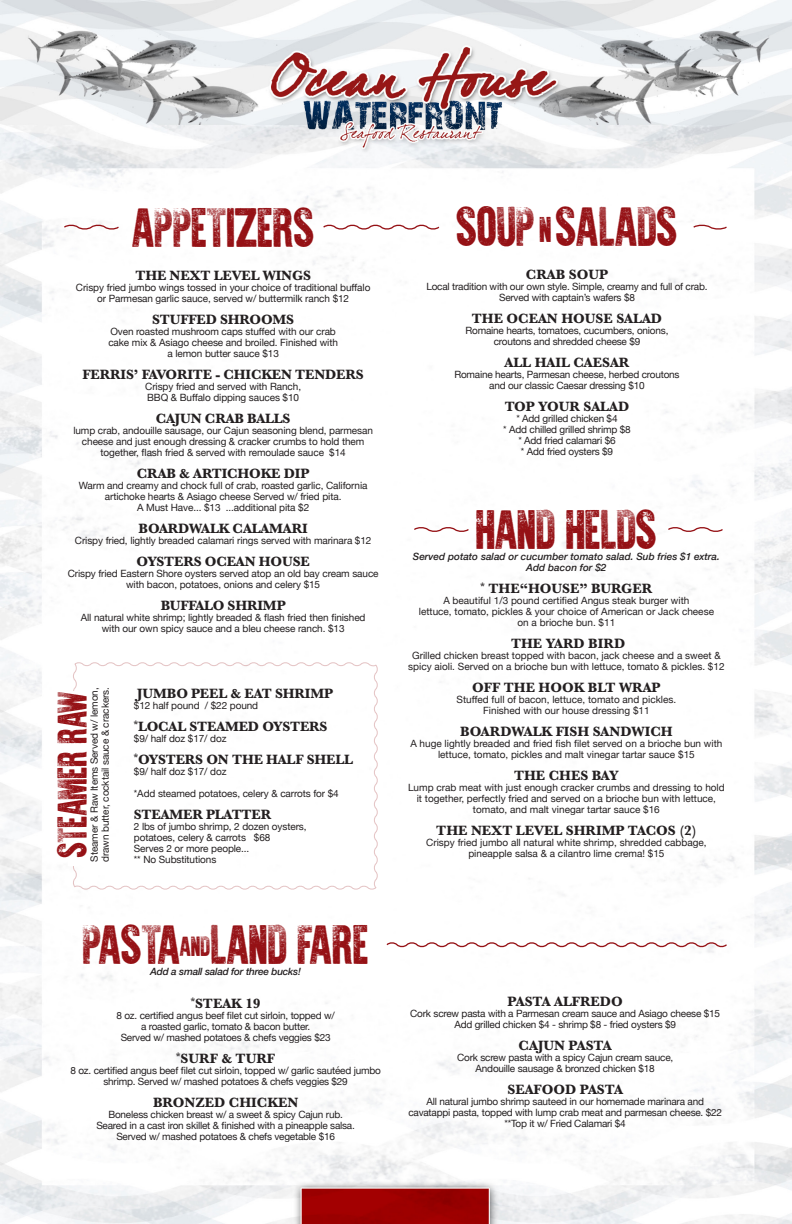
<style>
.page{position:relative;width:792px;height:1224px;background:#fff}
.page>*{position:absolute;margin:0;border:0;box-sizing:border-box;transform-origin:0 0}
.t1{font:48px "Waris Over";letter-spacing:-.03em;color:#951115}
.t2{font:36px "Waris Over";letter-spacing:-.03em;color:#951115}
.t3{font:700 14px "Baskerville";letter-spacing:-.01em;color:#231f20}
.t4{font:10px/11px "Helvetica Neue";letter-spacing:-.01em;color:#231f20;text-align:center}
.t5{font:italic 500 10px "Helvetica Neue";color:#231f20}
.t6{font:italic 500 10px "Helvetica Neue";letter-spacing:-.02em;color:#231f20}
.s1{font-size:31px}
</style>
<div class="page">
<img style="left:0;top:0;width:792px;height:1224px">
<svg style="left:385px;top:940px;width:343px;height:9px"></svg>
<svg style="left:63px;top:223px;width:57px;height:8px"></svg>
<svg style="left:322px;top:223px;width:119px;height:8px"></svg>
<svg style="left:412px;top:525px;width:58px;height:9px"></svg>
<svg style="left:667px;top:525px;width:57px;height:9px"></svg>
<svg style="left:692px;top:223px;width:36px;height:7px"></svg>
<svg style="left:72px;top:661px;width:307px;height:230px"></svg>
<div style="left:49px;top:681px;width:69px;height:189px;background:#fff"></div>
<p class="t1" style="left:131px;top:206px;width:185px">APPETIZERS</p>
<p class="t3" style="left:135px;top:266px;width:177px">THE NEXT LEVEL WINGS</p>
<p class="t4" style="left:76px;top:282px;width:296px">Crispy fried jumbo wings tossed in your choice of traditional buffalo</p>
<p class="t4" style="left:97px;top:293px;width:253px">or Parmesan garlic sauce, served w/ buttermilk ranch $12</p>
<p class="t3" style="left:152px;top:310px;width:144px">STUFFED SHROOMS</p>
<p class="t4" style="left:110px;top:326px;width:227px">Oven roasted mushroom caps stuffed with our crab</p>
<p class="t4" style="left:108px;top:337px;width:231px">cake mix &amp; Asiago cheese and broiled. Finished with</p>
<p class="t4" style="left:167px;top:348px;width:113px">a lemon butter sauce $13</p>
<p class="t3" style="left:83px;top:365px;width:283px">FERRIS’ FAVORITE - CHICKEN TENDERS</p>
<p class="t4" style="left:145px;top:381px;width:157px">Crispy fried and served with Ranch,</p>
<p class="t4" style="left:147px;top:392px;width:153px">BBQ &amp; Buffalo dipping sauces $10</p>
<p class="t3" style="left:156px;top:409px;width:136px">CAJUN CRAB BALLS</p>
<p class="t4" style="left:73px;top:425px;width:301px">lump crab, andouille sausage, our Cajun seasoning blend, parmesan cheese and just enough dressing &amp; cracker crumbs to hold them together, flash fried &amp; served with remoulade sauce $14</p>
<p class="t3" style="left:137px;top:464px;width:174px">CRAB &amp; ARTICHOKE DIP</p>
<p class="t4" style="left:79px;top:480px;width:290px">Warm and creamy and chock full of crab, roasted garlic, California artichoke hearts &amp; Asiago cheese Served w/ fried pita.</p>
<p class="t4" style="left:137px;top:502px;width:174px">A Must Have... $13 ...additional pita $2</p>
<p class="t3" style="left:139px;top:519px;width:171px">BOARDWALK CALAMARI</p>
<p class="t4" style="left:75px;top:535px;width:298px">Crispy fried, lightly breaded calamari rings served with marinara $12</p>
<p class="t3" style="left:137px;top:552px;width:175px">OYSTERS OCEAN HOUSE</p>
<p class="t4" style="left:68px;top:568px;width:313px">Crispy fried Eastern Shore oysters served atop an old bay cream sauce with bacon, potatoes, onions and celery $15</p>
<p class="t3" style="left:161px;top:596px;width:126px">BUFFALO SHRIMP</p>
<p class="t4" style="left:81px;top:612px;width:286px">All natural white shrimp; lightly breaded &amp; flash fried then finished</p>
<p class="t4" style="left:102px;top:623px;width:244px">with our own spicy sauce and a bleu cheese ranch. $13</p>
<p class="t2" style="left:56px;top:858px;width:168px;rotate:-90deg">STEAMER RAW</p>
<p class="t4" style="left:89px;top:862px;width:176px;rotate:-90deg">Steamer &amp; Raw Items Served w/ lemon,</p>
<p class="t4" style="left:100px;top:862px;width:176px;rotate:-90deg">drawn butter, cocktail sauce &amp; crackers.</p>
<p class="t3" style="left:137px;top:684px;width:197px">JUMBO PEEL &amp; EAT SHRIMP</p>
<p class="t4" style="left:134px;top:700px;width:126px">$12 half pound / $22 pound</p>
<p class="t3" style="left:134px;top:717px;width:195px"><sup>*</sup>LOCAL STEAMED OYSTERS</p>
<p class="t4" style="left:134px;top:733px;width:94px">$9/ half doz $17/ doz</p>
<p class="t3" style="left:134px;top:750px;width:221px"><sup>*</sup>OYSTERS ON THE HALF SHELL</p>
<p class="t4" style="left:134px;top:766px;width:94px">$9/ half doz $17/ doz</p>
<p class="t4" style="left:134px;top:788px;width:206px">*Add steamed potatoes, celery &amp; carrots for $4</p>
<p class="t3" style="left:134px;top:805px;width:139px">STEAMER PLATTER</p>
<p class="t4" style="left:134px;top:821px;width:174px">2 lbs of jumbo shrimp, 2 dozen oysters,</p>
<p class="t4" style="left:134px;top:832px;width:138px">potatoes, celery &amp; carrots $68</p>
<p class="t4" style="left:134px;top:843px;width:117px">Serves 2 or more people...</p>
<p class="t4" style="left:134px;top:854px;width:84px">** No Substitutions</p>
<p class="t1" style="left:82px;top:923px;width:289px">PASTA<sup>AND</sup>LAND FARE</p>
<p class="t6" style="left:150px;top:963px;width:152px">Add a small salad for three bucks!</p>
<p class="t3" style="left:191px;top:994px;width:71px"><sup>*</sup>STEAK 19</p>
<p class="t4" style="left:117px;top:1011px;width:220px">8 oz. certified angus beef filet cut sirloin, topped w/</p>
<p class="t4" style="left:141px;top:1022px;width:171px">a roasted garlic, tomato &amp; bacon butter.</p>
<p class="t4" style="left:121px;top:1033px;width:211px">Served w/ mashed potatoes &amp; chefs veggies $23</p>
<p class="t3" style="left:176px;top:1049px;width:100px"><sup>*</sup>SURF &amp; TURF</p>
<p class="t4" style="left:70px;top:1066px;width:312px">8 oz. certified angus beef filet cut sirloin, topped w/ garlic sautéed jumbo shrimp. Served w/ mashed potatoes &amp; chefs veggies $29</p>
<p class="t3" style="left:153px;top:1093px;width:147px">BRONZED CHICKEN</p>
<p class="t4" style="left:108px;top:1110px;width:236px">Boneless chicken breast w/ a sweet &amp; spicy Cajun rub.</p>
<p class="t4" style="left:96px;top:1121px;width:260px">Seared in a cast iron skillet &amp; finished with a pineapple salsa.</p>
<p class="t4" style="left:116px;top:1132px;width:220px">Served w/ mashed potatoes &amp; chefs vegetable $16</p>
<p class="t1" style="left:456px;top:206px;width:224px">SOUP<span class="s1">N</span>SALADS</p>
<p class="t3" style="left:526px;top:265px;width:84px">CRAB SOUP</p>
<p class="t4" style="left:426px;top:282px;width:283px">Local tradition with our own style. Simple, creamy and full of crab.</p>
<p class="t4" style="left:499px;top:293px;width:137px">Served with captain’s wafers $8</p>
<p class="t3" style="left:472px;top:309px;width:192px">THE OCEAN HOUSE SALAD</p>
<p class="t4" style="left:466px;top:326px;width:204px">Romaine hearts, tomatoes, cucumbers, onions,</p>
<p class="t4" style="left:494px;top:337px;width:148px">croutons and shredded cheese $9</p>
<p class="t3" style="left:505px;top:353px;width:126px">ALL HAIL CAESAR</p>
<p class="t4" style="left:454px;top:370px;width:227px">Romaine hearts, Parmesan cheese, herbed croutons</p>
<p class="t4" style="left:489px;top:381px;width:157px">and our classic Caesar dressing $10</p>
<p class="t3" style="left:505px;top:397px;width:126px">TOP YOUR SALAD</p>
<p class="t4" style="left:516px;top:414px;width:103px">* Add grilled chicken $4</p>
<p class="t4" style="left:503px;top:425px;width:129px">* Add chilled grilled shrimp $8</p>
<p class="t4" style="left:518px;top:436px;width:99px">* Add fried calamari $6</p>
<p class="t4" style="left:521px;top:447px;width:94px">* Add fried oysters $9</p>
<p class="t1" style="left:475px;top:508px;width:184px">HAND HELDS</p>
<p class="t5" style="left:413px;top:548px;width:309px">Served potato salad or cucumber tomato salad. Sub fries $1 extra.</p>
<p class="t5" style="left:526px;top:559px;width:82px">Add bacon for $2</p>
<p class="t3" style="left:481px;top:579px;width:173px"><sup>*</sup> THE“HOUSE” BURGER</p>
<p class="t4" style="left:443px;top:595px;width:248px">A beautiful 1/3 pound certified Angus steak burger with</p>
<p class="t4" style="left:419px;top:606px;width:297px">lettuce, tomato, pickles &amp; your choice of American or Jack cheese</p>
<p class="t4" style="left:518px;top:617px;width:99px">on a brioche bun. $11</p>
<p class="t3" style="left:511px;top:634px;width:116px">THE YARD BIRD</p>
<p class="t4" style="left:408px;top:650px;width:318px">Grilled chicken breast topped with bacon, jack cheese and a sweet &amp; spicy aioli. Served on a brioche bun with lettuce, tomato &amp; pickles. $12</p>
<p class="t3" style="left:472px;top:678px;width:190px">OFF THE HOOK BLT WRAP</p>
<p class="t4" style="left:457px;top:694px;width:221px">Stuffed full of bacon, lettuce, tomato and pickles.</p>
<p class="t4" style="left:483px;top:705px;width:168px">Finished with our house dressing $11</p>
<p class="t3" style="left:460px;top:722px;width:214px">BOARDWALK FISH SANDWICH</p>
<p class="t4" style="left:410px;top:738px;width:314px">A huge lightly breaded and fried fish filet served on a brioche bun with lettuce, tomato, pickles and malt vinegar tartar sauce $15</p>
<p class="t3" style="left:514px;top:766px;width:106px">THE CHES BAY</p>
<p class="t4" style="left:408px;top:782px;width:318px">Lump crab meat with just enough cracker crumbs and dressing to hold it together, perfectly fried and served on a brioche bun with lettuce, tomato, and malt vinegar tartar sauce $16</p>
<p class="t3" style="left:436px;top:821px;width:262px">THE NEXT LEVEL SHRIMP TACOS (2)</p>
<p class="t4" style="left:426px;top:837px;width:282px">Crispy fried jumbo all natural white shrimp, shredded cabbage,</p>
<p class="t4" style="left:468px;top:848px;width:198px">pineapple salsa &amp; a cilantro lime crema! $15</p>
<p class="t3" style="left:508px;top:992px;width:117px">PASTA ALFREDO</p>
<p class="t4" style="left:410px;top:1009px;width:311px">Cork screw pasta with a Parmesan cream sauce and Asiago cheese $15</p>
<p class="t4" style="left:454px;top:1020px;width:223px">Add grilled chicken $4 - shrimp $8 - fried oysters $9</p>
<p class="t3" style="left:519px;top:1036px;width:95px">CAJUN PASTA</p>
<p class="t4" style="left:457px;top:1053px;width:218px">Cork screw pasta with a spicy Cajun cream sauce,</p>
<p class="t4" style="left:476px;top:1064px;width:181px">Andouille sausage &amp; bronzed chicken $18</p>
<p class="t3" style="left:507px;top:1080px;width:117px">SEAFOOD PASTA</p>
<p class="t4" style="left:426px;top:1097px;width:279px">All natural jumbo shrimp sauteed in our homemade marinara and</p>
<p class="t4" style="left:408px;top:1108px;width:315px">cavatappi pasta, topped with lump crab meat and parmesan cheese. $22</p>
<p class="t4" style="left:505px;top:1119px;width:123px">**Top it w/ Fried Calamari $4</p>
</div>
